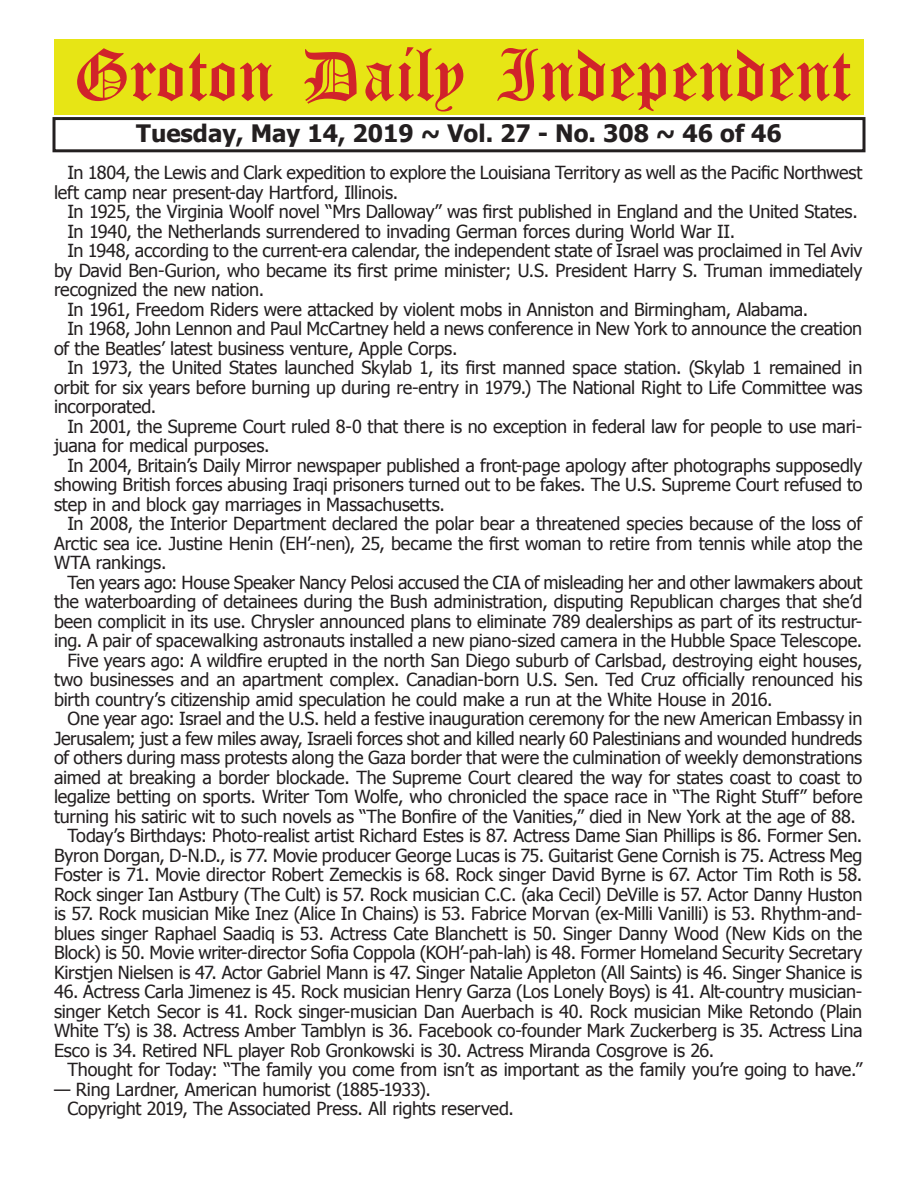
<style>
.page{position:relative;width:918px;height:1188px;background:#fff}
.page>*{position:absolute;margin:0;border:0;box-sizing:border-box;transform-origin:0 0}
.t1{font:54px "Old English Five";color:#d1232a}
.t2{font:700 24px "Tahoma";color:#231f20}
.t3{font:18px/19.5px "Tahoma";letter-spacing:-.015em;color:#231f20}
</style>
<div class="page">
<div style="left:52px;top:117px;width:814px;height:35px;border:3px solid #231f20"></div>
<div style="left:54px;top:40px;width:810px;height:75px;background:#e7e515"></div>
<h1 class="t1" style="left:73px;top:50px;width:779px">Groton Daily Independent</h1>
<h2 class="t2" style="left:136px;top:116px;width:647px">Tuesday, May 14, 2019 ~ Vol. 27 - No. 308 ~ 46 of 46</h2>
<p class="t3" style="left:54px;top:162px;width:810px;text-indent:14px">In 1804, the Lewis and Clark expedition to explore the Louisiana Territory as well as the Pacific Northwest left camp near present-day Hartford, Illinois.</p>
<p class="t3" style="left:68px;top:201px;width:792px">In 1925, the Virginia Woolf novel “Mrs Dalloway” was first published in England and the United States.</p>
<p class="t3" style="left:68px;top:221px;width:669px">In 1940, the Netherlands surrendered to invading German forces during World War II.</p>
<p class="t3" style="left:68px;top:240px;width:797px">In 1948, according to the current-era calendar, the independent state of Israel was proclaimed in Tel Aviv</p>
<p class="t3" style="left:54px;top:260px;width:810px">by David Ben-Gurion, who became its first prime minister; U.S. President Harry S. Truman immediately</p>
<p class="t3" style="left:54px;top:279px;width:212px">recognized the new nation.</p>
<p class="t3" style="left:68px;top:299px;width:742px">In 1961, Freedom Riders were attacked by violent mobs in Anniston and Birmingham, Alabama.</p>
<p class="t3" style="left:68px;top:318px;width:796px">In 1968, John Lennon and Paul McCartney held a news conference in New York to announce the creation</p>
<p class="t3" style="left:54px;top:338px;width:405px">of the Beatles’ latest business venture, Apple Corps.</p>
<p class="t3" style="left:68px;top:357px;width:796px">In 1973, the United States launched Skylab 1, its first manned space station. (Skylab 1 remained in</p>
<p class="t3" style="left:54px;top:377px;width:810px">orbit for six years before burning up during re-entry in 1979.) The National Right to Life Committee was</p>
<p class="t3" style="left:54px;top:396px;width:104px">incorporated.</p>
<p class="t3" style="left:68px;top:416px;width:796px">In 2001, the Supreme Court ruled 8-0 that there is no exception in federal law for people to use mari-</p>
<p class="t3" style="left:54px;top:435px;width:217px">juana for medical purposes.</p>
<p class="t3" style="left:68px;top:455px;width:796px">In 2004, Britain’s Daily Mirror newspaper published a front-page apology after photographs supposedly</p>
<p class="t3" style="left:54px;top:474px;width:810px">showing British forces abusing Iraqi prisoners turned out to be fakes. The U.S. Supreme Court refused to</p>
<p class="t3" style="left:54px;top:494px;width:392px">step in and block gay marriages in Massachusetts.</p>
<p class="t3" style="left:68px;top:513px;width:796px">In 2008, the Interior Department declared the polar bear a threatened species because of the loss of</p>
<p class="t3" style="left:54px;top:533px;width:810px">Arctic sea ice. Justine Henin (EH’-nen), 25, became the first woman to retire from tennis while atop the</p>
<p class="t3" style="left:54px;top:552px;width:114px">WTA rankings.</p>
<p class="t3" style="left:68px;top:572px;width:796px">Ten years ago: House Speaker Nancy Pelosi accused the CIA of misleading her and other lawmakers about</p>
<p class="t3" style="left:54px;top:591px;width:810px">the waterboarding of detainees during the Bush administration, disputing Republican charges that she’d</p>
<p class="t3" style="left:54px;top:611px;width:810px">been complicit in its use. Chrysler announced plans to eliminate 789 dealerships as part of its restructur-</p>
<p class="t3" style="left:54px;top:630px;width:810px">ing. A pair of spacewalking astronauts installed a new piano-sized camera in the Hubble Space Telescope.</p>
<p class="t3" style="left:68px;top:650px;width:797px">Five years ago: A wildfire erupted in the north San Diego suburb of Carlsbad, destroying eight houses,</p>
<p class="t3" style="left:54px;top:669px;width:810px">two businesses and an apartment complex. Canadian-born U.S. Sen. Ted Cruz officially renounced his</p>
<p class="t3" style="left:54px;top:689px;width:720px">birth country’s citizenship amid speculation he could make a run at the White House in 2016.</p>
<p class="t3" style="left:68px;top:708px;width:796px">One year ago: Israel and the U.S. held a festive inauguration ceremony for the new American Embassy in</p>
<p class="t3" style="left:54px;top:728px;width:810px">Jerusalem; just a few miles away, Israeli forces shot and killed nearly 60 Palestinians and wounded hundreds</p>
<p class="t3" style="left:54px;top:747px;width:810px">of others during mass protests along the Gaza border that were the culmination of weekly demonstrations</p>
<p class="t3" style="left:54px;top:766px;width:810px">aimed at breaking a border blockade. The Supreme Court cleared the way for states coast to coast to</p>
<p class="t3" style="left:54px;top:786px;width:810px">legalize betting on sports. Writer Tom Wolfe, who chronicled the space race in “The Right Stuff” before</p>
<p class="t3" style="left:54px;top:805px;width:804px">turning his satiric wit to such novels as “The Bonfire of the Vanities,” died in New York at the age of 88.</p>
<p class="t3" style="left:68px;top:825px;width:796px">Today’s Birthdays: Photo-realist artist Richard Estes is 87. Actress Dame Sian Phillips is 86. Former Sen.</p>
<p class="t3" style="left:54px;top:844px;width:810px">Byron Dorgan, D-N.D., is 77. Movie producer George Lucas is 75. Guitarist Gene Cornish is 75. Actress Meg</p>
<p class="t3" style="left:54px;top:864px;width:810px">Foster is 71. Movie director Robert Zemeckis is 68. Rock singer David Byrne is 67. Actor Tim Roth is 58.</p>
<p class="t3" style="left:54px;top:883px;width:810px">Rock singer Ian Astbury (The Cult) is 57. Rock musician C.C. (aka Cecil) DeVille is 57. Actor Danny Huston</p>
<p class="t3" style="left:54px;top:903px;width:810px">is 57. Rock musician Mike Inez (Alice In Chains) is 53. Fabrice Morvan (ex-Milli Vanilli) is 53. Rhythm-and-</p>
<p class="t3" style="left:54px;top:922px;width:810px">blues singer Raphael Saadiq is 53. Actress Cate Blanchett is 50. Singer Danny Wood (New Kids on the</p>
<p class="t3" style="left:54px;top:942px;width:810px">Block) is 50. Movie writer-director Sofia Coppola (KOH’-pah-lah) is 48. Former Homeland Security Secretary</p>
<p class="t3" style="left:54px;top:961px;width:810px">Kirstjen Nielsen is 47. Actor Gabriel Mann is 47. Singer Natalie Appleton (All Saints) is 46. Singer Shanice is</p>
<p class="t3" style="left:54px;top:981px;width:810px;text-align:justify">46. Actress Carla Jimenez is 45. Rock musician Henry Garza (Los Lonely Boys) is 41. Alt-country musician&shy;singer Ketch Secor is 41. Rock singer-musician Dan Auerbach is 40. Rock musician Mike Retondo (Plain White T’s) is 38. Actress Amber Tamblyn is 36. Facebook co-founder Mark Zuckerberg is 35. Actress Lina Esco is 34. Retired NFL player Rob Gronkowski is 30. Actress Miranda Cosgrove is 26.</p>
<p class="t3" style="left:68px;top:1059px;width:796px">Thought for Today: “The family you come from isn’t as important as the family you’re going to have.”</p>
<p class="t3" style="left:68px;top:1078px;width:448px;text-indent:-14px">— Ring Lardner, American humorist (1885-1933).<br>Copyright 2019, The Associated Press. All rights reserved.</p>
</div>
